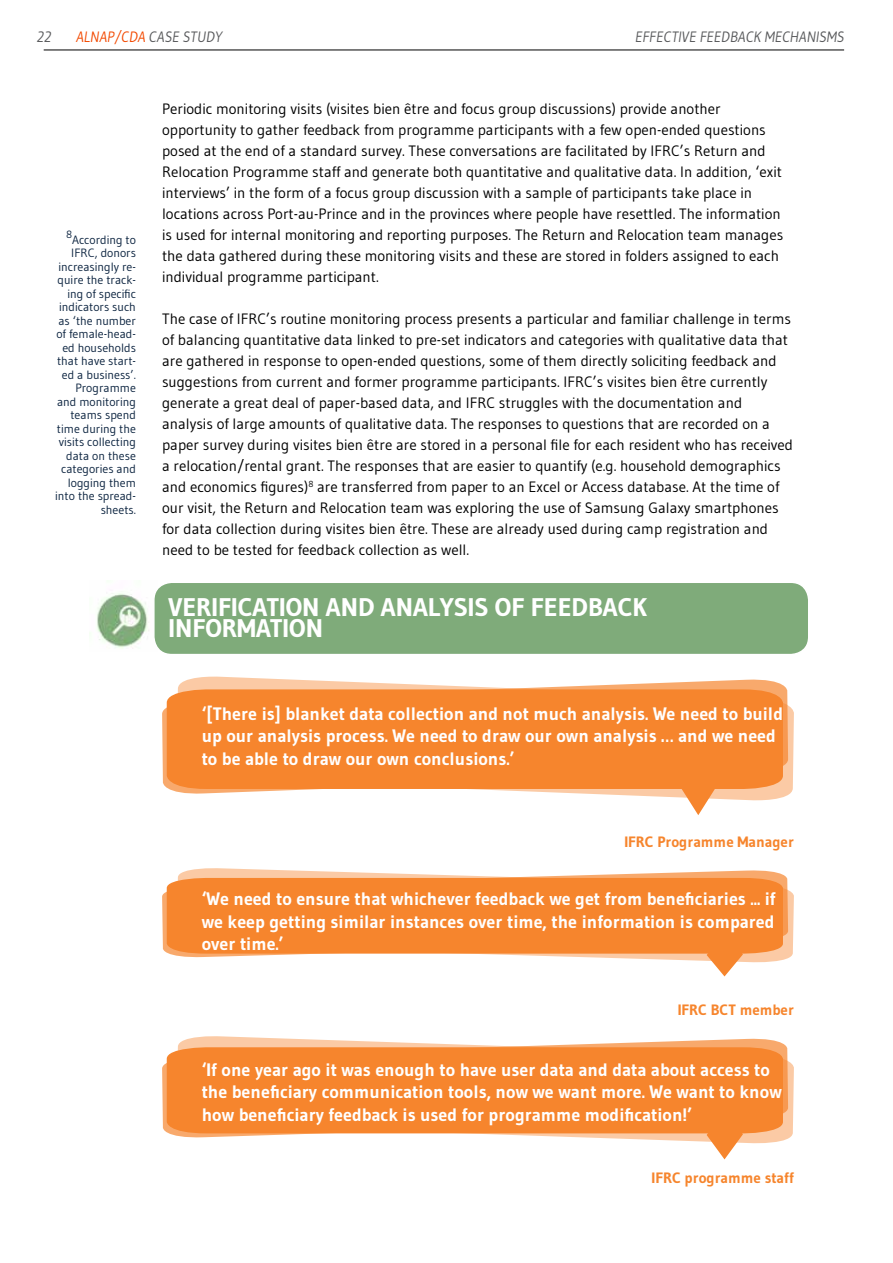
<style>
.page{position:relative;width:893px;height:1263px;background:#fff}
.page>*{position:absolute;margin:0;border:0;box-sizing:border-box;transform-origin:0 0}
.t1{font:700 25.5px/21px "Gudea";color:#fff}
.t2{font:700 18px/22.5px "Gudea";color:#fff}
.t3{font:15px/21px "Gudea";color:#000}
.t4{font:700 15px "Gudea";color:#f6852d}
.t5{font:italic 15px "Gudea";color:#58595b}
.t6{font:italic 15px "Gudea";color:#f24900}
.t7{font:12px/13.5px "Gudea";color:#0c2440;text-align:right}
.t8{font:10.5px "Gudea";color:#0c2440}
.s1{color:#58595b}
</style>
<div class="page">
<hr style="left:44px;top:50px;width:800px;height:1px;background:#000">
<img style="left:89px;top:593px;width:60px;height:56px">
<div style="left:154px;top:582px;width:655px;height:73px;background:#7fab7a;border-radius:18px"></div>
<div style="left:153px;top:581px;width:656px;height:74px;border:2px solid #fff;border-radius:18px"></div>
<svg style="left:196px;top:676px;width:598px;height:125px"></svg>
<svg style="left:162px;top:678px;width:626px;height:117px;background:#f69345"></svg>
<svg style="left:680px;top:758px;width:37px;height:57px"></svg>
<svg style="left:200px;top:868px;width:594px;height:95px"></svg>
<svg style="left:162px;top:869px;width:626px;height:89px;background:#f69345"></svg>
<svg style="left:707px;top:933px;width:36px;height:43px"></svg>
<svg style="left:201px;top:1036px;width:593px;height:108px"></svg>
<svg style="left:162px;top:1037px;width:626px;height:101px;background:#f69245"></svg>
<svg style="left:707px;top:1110px;width:36px;height:49px"></svg>
<p class="t5" style="left:37px;top:28px;width:16px">22</p>
<p class="t6" style="left:76px;top:28px;width:148px">ALNAP/CDA <span class="s1">CASE STUDY</span></p>
<p class="t5" style="left:635px;top:28px;width:211px">EFFECTIVE FEEDBACK MECHANISMS</p>
<p class="t8" style="left:66px;top:227px;width:8px">8</p>
<p class="t7" style="left:55px;top:232px;width:82px">According to<br>IFRC, donors increasingly re&shy;quire the track&shy;ing of specific indicators such as ‘the number of female-head&shy;ed households that have start&shy;ed a business’.<br>Programme and monitoring teams spend time during the visits collecting data on these categories and logging them into the spread&shy;sheets.</p>
<p class="t3" style="left:162px;top:98px;width:623px">Periodic monitoring visits (visites bien être and focus group discussions) provide another opportunity to gather feedback from programme participants with a few open-ended questions posed at the end of a standard survey. These conversations are facilitated by IFRC’s Return and Relocation Programme staff and generate both quantitative and qualitative data. In addition, ‘exit interviews’ in the form of a focus group discussion with a sample of participants take place in locations across Port-au-Prince and in the provinces where people have resettled. The information is used for internal monitoring and reporting purposes. The Return and Relocation team manages the data gathered during these monitoring visits and these are stored in folders assigned to each individual programme participant.</p>
<p class="t3" style="left:162px;top:308px;width:632px">The case of IFRC’s routine monitoring process presents a particular and familiar challenge in terms of balancing quantitative data linked to pre-set indicators and categories with qualitative data that are gathered in response to open-ended questions, some of them directly soliciting feedback and suggestions from current and former programme participants. IFRC’s visites bien être currently generate a great deal of paper-based data, and IFRC struggles with the documentation and analysis of large amounts of qualitative data. The responses to questions that are recorded on a paper survey during visites bien être are stored in a personal file for each resident who has received a relocation/rental grant. The responses that are easier to quantify (e.g. household demographics and economics figures)<sup>8</sup> are transferred from paper to an Excel or Access database. At the time of our visit, the Return and Relocation team was exploring the use of Samsung Galaxy smartphones for data collection during visites bien être. These are already used during camp registration and need to be tested for feedback collection as well.</p>
<h1 class="t1" style="left:168px;top:597px;width:480px">VERIFICATION AND ANALYSIS OF FEEDBACK<br>INFORMATION</h1>
<p class="t2" style="left:202px;top:702px;width:583px">‘[There is] blanket data collection and not much analysis. We need to build up our analysis process. We need to draw our own analysis … and we need to be able to draw our own conclusions.’</p>
<p class="t4" style="left:624px;top:832px;width:171px">IFRC Programme Manager</p>
<p class="t2" style="left:202px;top:888px;width:575px;text-align:justify">‘We need to ensure that whichever feedback we get from beneficiaries ... if we keep getting similar instances over time, the information is compared over time.’</p>
<p class="t4" style="left:678px;top:1000px;width:118px">IFRC BCT member</p>
<p class="t2" style="left:202px;top:1058px;width:581px">‘If one year ago it was enough to have user data and data about access to the beneficiary communication tools, now we want more. We want to know how beneficiary feedback is used for programme modification!’</p>
<p class="t4" style="left:651px;top:1168px;width:144px">IFRC programme staff</p>
</div>
